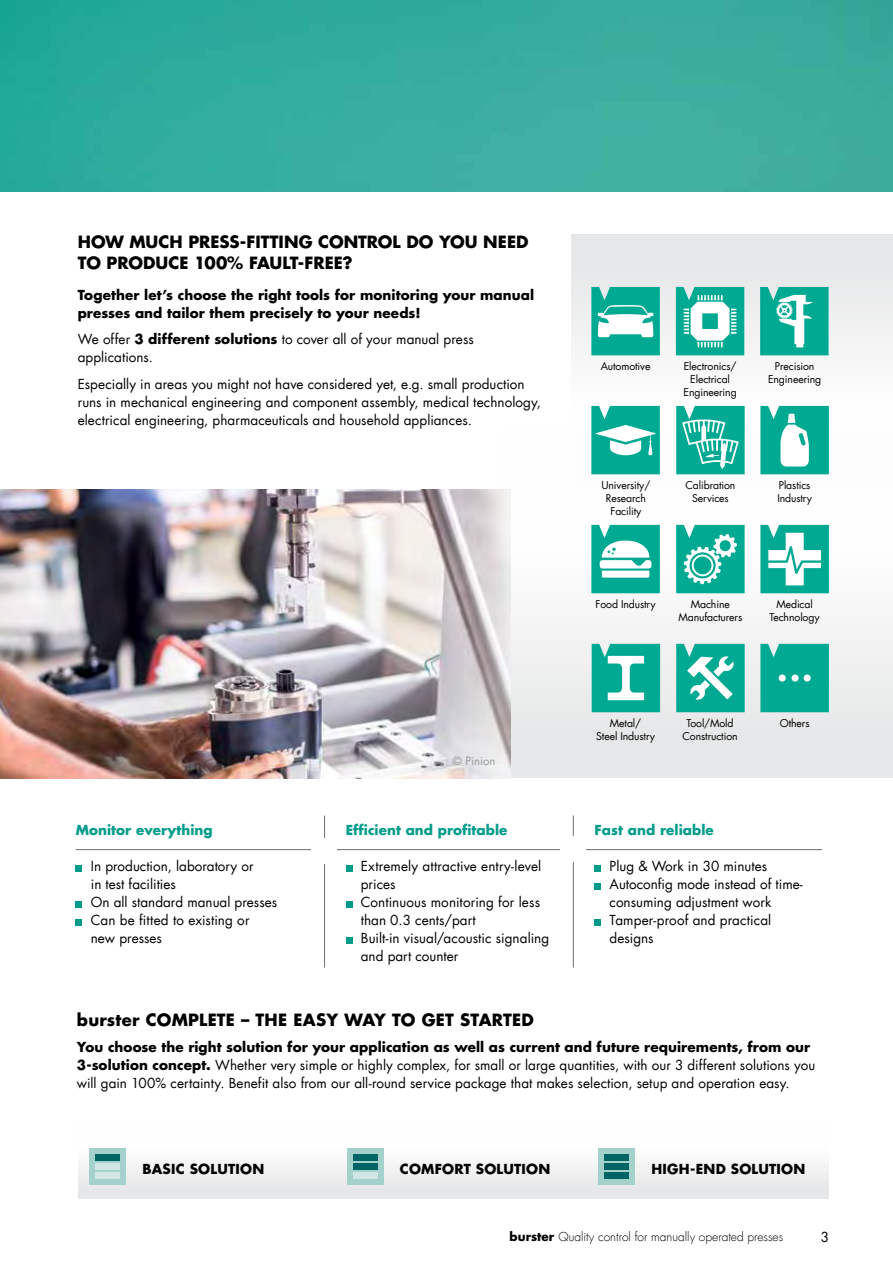
<style>
.page{position:relative;width:893px;height:1263px;background:#fff}
.page>*{position:absolute;margin:0;border:0;box-sizing:border-box;transform-origin:0 0}
.t1{font:700 16.5px/21px "Futura LT";letter-spacing:.005em;color:#000}
.t2{font:13.5px/18px "Futura LT";color:#000}
.t3{font:700 13.5px/18px "Futura LT";letter-spacing:.01em;color:#000}
.t4{font:700 13.5px "Futura LT";letter-spacing:.005em;color:#009c8b}
.t5{font:300 12px "Futura LT";color:#000}
.t6{font:11.25px "Futura LT";letter-spacing:.005em;color:#939598}
.t7{font:10.5px/12.6px "Futura LT";letter-spacing:-.01em;color:#000;text-align:center}
.s1{font-weight:700}
</style>
<div class="page">
<div style="left:78px;top:1122px;width:750px;height:76px;background:linear-gradient(to bottom,#fff,#e6e7e8)"></div>
<img style="left:0;top:0;width:893px;height:191px">
<div style="left:89px;top:1148px;width:37px;height:37px;background:#a5d1cc"></div>
<div style="left:96px;top:1172px;width:24px;height:6px;background:#d1e7e5"></div>
<div style="left:96px;top:1163px;width:24px;height:6px;background:#d1e7e5"></div>
<div style="left:96px;top:1154px;width:24px;height:6px;background:#006364"></div>
<div style="left:598px;top:1148px;width:37px;height:37px;background:#a5d1cc"></div>
<div style="left:604px;top:1172px;width:25px;height:6px;background:#006364"></div>
<div style="left:604px;top:1163px;width:25px;height:6px;background:#006364"></div>
<div style="left:604px;top:1154px;width:25px;height:6px;background:#006364"></div>
<div style="left:347px;top:1148px;width:37px;height:37px;background:#a5d1cc"></div>
<div style="left:353px;top:1172px;width:24px;height:6px;background:#d1e7e5"></div>
<div style="left:353px;top:1163px;width:24px;height:6px;background:#006364"></div>
<div style="left:353px;top:1154px;width:24px;height:6px;background:#006364"></div>
<div style="left:501px;top:430px;width:392px;height:348px;background:linear-gradient(to right,#f3f4f4,#f0f1f1)"></div>
<div style="left:571px;top:234px;width:322px;height:258px;background:linear-gradient(to right,#f1f2f2,#f3f4f4)"></div>
<svg style="left:591px;top:525px;width:69px;height:68px"></svg>
<svg style="left:676px;top:525px;width:69px;height:68px;background:#32b9a7"></svg>
<svg style="left:760px;top:525px;width:69px;height:68px"></svg>
<svg style="left:592px;top:644px;width:68px;height:68px"></svg>
<svg style="left:676px;top:644px;width:69px;height:68px"></svg>
<div style="left:760px;top:644px;width:69px;height:68px;background:#00a992"></div>
<div style="left:779px;top:674px;width:7px;height:7px;background:#fff;border-radius:50%"></div>
<div style="left:791px;top:674px;width:8px;height:7px;background:#fff;border-radius:50%"></div>
<div style="left:804px;top:674px;width:7px;height:7px;background:#fff;border-radius:50%"></div>
<svg style="left:591px;top:406px;width:69px;height:68px"></svg>
<svg style="left:676px;top:406px;width:69px;height:68px;background:#30b9a6"></svg>
<svg style="left:760px;top:406px;width:69px;height:68px"></svg>
<svg style="left:676px;top:287px;width:68px;height:68px"></svg>
<svg style="left:760px;top:287px;width:69px;height:68px;background:#30b8a6"></svg>
<svg style="left:591px;top:287px;width:69px;height:68px"></svg>
<img style="left:1px;top:489px;width:509px;height:289px">
<img style="left:0;top:489px;width:1px;height:289px">
<hr style="left:324px;top:815px;width:1px;height:34px;background:#6d6e71">
<hr style="left:324px;top:850px;width:1px;height:117px;background:#6d6e71">
<hr style="left:573px;top:815px;width:1px;height:34px;background:#6d6e71">
<hr style="left:573px;top:850px;width:1px;height:117px;background:#6d6e71">
<hr style="left:76px;top:849px;width:249px;height:1px;background:#6d6e71">
<hr style="left:325px;top:849px;width:248px;height:1px;background:#6d6e71">
<hr style="left:573px;top:849px;width:249px;height:1px;background:#6d6e71">
<svg style="left:76px;top:865px;width:6px;height:6px"></svg>
<svg style="left:76px;top:901px;width:6px;height:6px"></svg>
<svg style="left:76px;top:919px;width:6px;height:6px"></svg>
<svg style="left:346px;top:865px;width:6px;height:6px"></svg>
<svg style="left:346px;top:901px;width:6px;height:6px"></svg>
<svg style="left:346px;top:937px;width:6px;height:6px"></svg>
<svg style="left:595px;top:865px;width:6px;height:6px"></svg>
<svg style="left:595px;top:883px;width:6px;height:6px"></svg>
<svg style="left:595px;top:919px;width:6px;height:6px"></svg>
<div style="left:312px;top:838px;width:25px;height:26px;background:#fff"></div>
<div style="left:560px;top:836px;width:26px;height:25px;background:#fff"></div>
<p class="t1" style="left:78px;top:231px;width:452px">HOW MUCH PRESS-FITTING CONTROL DO YOU NEED<br>TO PRODUCE 100% FAULT-FREE?</p>
<p class="t3" style="left:78px;top:285px;width:458px">Together let’s choose the right tools for monitoring your manual presses and tailor them precisely to your needs!</p>
<p class="t2" style="left:78px;top:330px;width:398px">We offer <span class="s1">3 different solutions</span> to cover all of your manual press applications.</p>
<p class="t2" style="left:78px;top:375px;width:465px">Especially in areas you might not have considered yet, e.g. small production runs in mechanical engineering and component assembly, medical technology, electrical engineering, pharmaceuticals and household appliances.</p>
<p class="t6" style="left:453px;top:754px;width:44px">© Pinion</p>
<p class="t7" style="left:601px;top:360px;width:51px">Automotive</p>
<p class="t7" style="left:683px;top:360px;width:55px">Electronics/<br>Electrical<br>Engineering</p>
<p class="t7" style="left:768px;top:360px;width:55px">Precision<br>Engineering</p>
<p class="t7" style="left:601px;top:479px;width:50px">University/<br>Research<br>Facility</p>
<p class="t7" style="left:685px;top:479px;width:52px">Calibration<br>Services</p>
<p class="t7" style="left:777px;top:479px;width:36px;text-align:left">Plastics<br>Industry</p>
<p class="t7" style="left:595px;top:598px;width:62px">Food Industry</p>
<p class="t7" style="left:678px;top:598px;width:65px">Machine<br>Manufacturers</p>
<p class="t7" style="left:770px;top:598px;width:51px">Medical<br>Technology</p>
<p class="t7" style="left:596px;top:717px;width:60px">Metal/<br>Steel Industry</p>
<p class="t7" style="left:682px;top:717px;width:57px">Tool/Mold<br>Construction</p>
<p class="t7" style="left:780px;top:717px;width:31px">Others</p>
<p class="t4" style="left:76px;top:821px;width:138px">Monitor everything</p>
<p class="t4" style="left:346px;top:821px;width:163px">Efficient and profitable</p>
<p class="t4" style="left:595px;top:821px;width:121px">Fast and reliable</p>
<p class="t2" style="left:91px;top:857px;width:188px">In production, laboratory or<br>in test facilities<br>On all standard manual presses<br>Can be fitted to existing or new presses</p>
<p class="t2" style="left:361px;top:857px;width:190px">Extremely attractive entry-level prices<br>Continuous monitoring for less than 0.3 cents/part<br>Built-in visual/acoustic signaling and part counter</p>
<p class="t2" style="left:610px;top:857px;width:194px">Plug &amp; Work in 30 minutes<br>Autoconfig mode instead of time&shy;consuming adjustment work<br>Tamper-proof and practical designs</p>
<p class="t1" style="left:77px;top:1009px;width:459px">burster COMPLETE – THE EASY WAY TO GET STARTED</p>
<p class="t2" style="left:77px;top:1038px;width:740px"><span class="s1">You choose the right solution for your application as well as current and future requirements, from our<br>3-solution concept.</span> Whether very simple or highly complex, for small or large quantities, with our 3 different solutions you will gain 100% certainty. Benefit also from our all-round service package that makes selection, setup and operation easy.</p>
<p class="t3" style="left:143px;top:1160px;width:123px">BASIC SOLUTION</p>
<p class="t3" style="left:400px;top:1160px;width:152px">COMFORT SOLUTION</p>
<p class="t3" style="left:651px;top:1160px;width:156px">HIGH-END SOLUTION</p>
<p class="t5" style="left:510px;top:1229px;width:275px"><span class="s1">burster</span> Quality control for manually operated presses</p>
<p class="t2" style="left:821px;top:1228px;width:10px">3</p>
</div>
